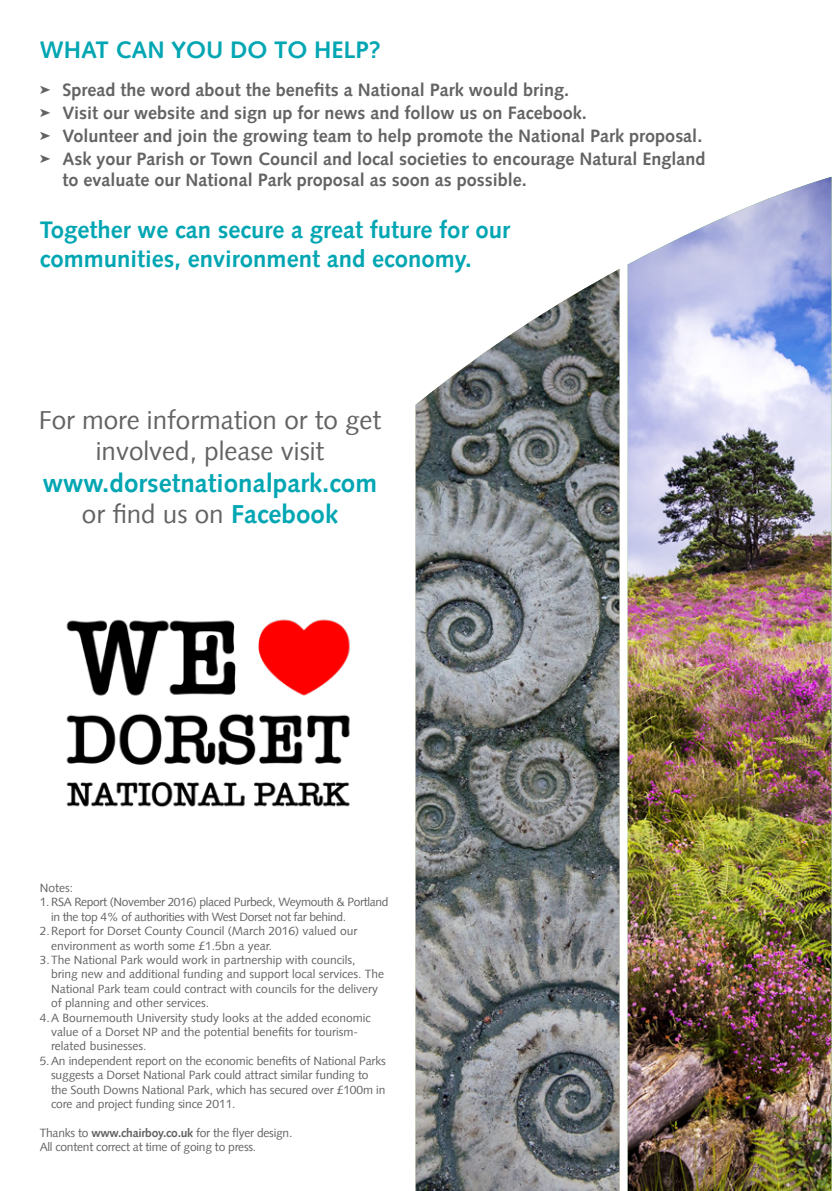
<style>
.page{position:relative;width:840px;height:1191px;background:#fff}
.page>*{position:absolute;margin:0;border:0;box-sizing:border-box;transform-origin:0 0}
.t1{font:26px/31.2px "Syntax LT";color:#646363;text-align:center}
.t2{font:700 26px/31.2px "Syntax LT";color:#02a6b3;text-align:center}
.t3{font:700 24px/28.8px "Syntax LT";color:#02a6b3}
.t4{font:700 18px "Syntax LT";color:#646363}
.t5{font:12px "Syntax LT";color:#646363}
.t6{font:12px "Syntax LT";letter-spacing:-.03em;color:#646363}
.t7{font:12px/14.4px "Syntax LT";letter-spacing:-.02em;color:#646363}
.s1{font-weight:400;color:#646363}
.s2{font-weight:700}
</style>
<div class="page">
<img style="left:66px;top:619px;width:284px;height:188px">
<img style="left:627px;top:177px;width:204px;height:1014px">
<img style="left:415px;top:269px;width:204px;height:922px">
<h2 class="t3" style="left:40px;top:35px;width:342px">WHAT CAN YOU DO TO HELP?</h2>
<h3 class="t4" style="left:40px;top:80px;width:530px">➤ Spread the word about the benefits a National Park would bring.</h3>
<h3 class="t4" style="left:40px;top:103px;width:548px">➤ Visit our website and sign up for news and follow us on Facebook.</h3>
<h3 class="t4" style="left:40px;top:125px;width:663px">➤ Volunteer and join the growing team to help promote the National Park proposal.</h3>
<h3 class="t4" style="left:40px;top:148px;width:667px">➤ Ask your Parish or Town Council and local societies to encourage Natural England</h3>
<h3 class="t4" style="left:62px;top:170px;width:466px">to evaluate our National Park proposal as soon as possible.</h3>
<h2 class="t3" style="left:40px;top:215px;width:471px">Together we can secure a great future for our communities, environment and economy.</h2>
<h1 class="t1" style="left:39px;top:405px;width:344px">For more information or to get involved, please visit</h1>
<h1 class="t2" style="left:43px;top:467px;width:335px">www.dorsetnationalpark.com <span class="s1">or find us on</span> Facebook</h1>
<p class="t5" style="left:40px;top:880px;width:35px">Notes:</p>
<p class="t6" style="left:40px;top:895px;width:350px">1. RSA Report (November 2016) placed Purbeck, Weymouth &amp; Portland</p>
<p class="t6" style="left:51px;top:909px;width:296px">in the top 4% of authorities with West Dorset not far behind.</p>
<p class="t5" style="left:40px;top:924px;width:319px">2.Report for Dorset County Council (March 2016) valued our</p>
<p class="t5" style="left:51px;top:938px;width:223px">environment as worth some £1.5bn a year.</p>
<p class="t5" style="left:40px;top:952px;width:317px">3.The National Park would work in partnership with councils,</p>
<p class="t5" style="left:51px;top:967px;width:334px">bring new and additional funding and support local services. The</p>
<p class="t5" style="left:51px;top:981px;width:328px">National Park team could contract with councils for the delivery</p>
<p class="t5" style="left:51px;top:996px;width:160px">of planning and other services.</p>
<p class="t5" style="left:40px;top:1010px;width:332px">4.A Bournemouth University study looks at the added economic</p>
<p class="t5" style="left:51px;top:1024px;width:308px">value of a Dorset NP and the potential benefits for tourism-</p>
<p class="t5" style="left:51px;top:1039px;width:97px">related businesses.</p>
<p class="t5" style="left:40px;top:1053px;width:347px">5.An independent report on the economic benefits of National Parks</p>
<p class="t5" style="left:51px;top:1068px;width:319px">suggests a Dorset National Park could attract similar funding to</p>
<p class="t5" style="left:51px;top:1082px;width:335px">the South Downs National Park, which has secured over £100m in</p>
<p class="t5" style="left:51px;top:1096px;width:186px">core and project funding since 2011.</p>
<p class="t7" style="left:40px;top:1125px;width:254px">Thanks to <span class="s2">www.chairboy.co.uk</span> for the flyer design.<br>All content correct at time of going to press.</p>
</div>
